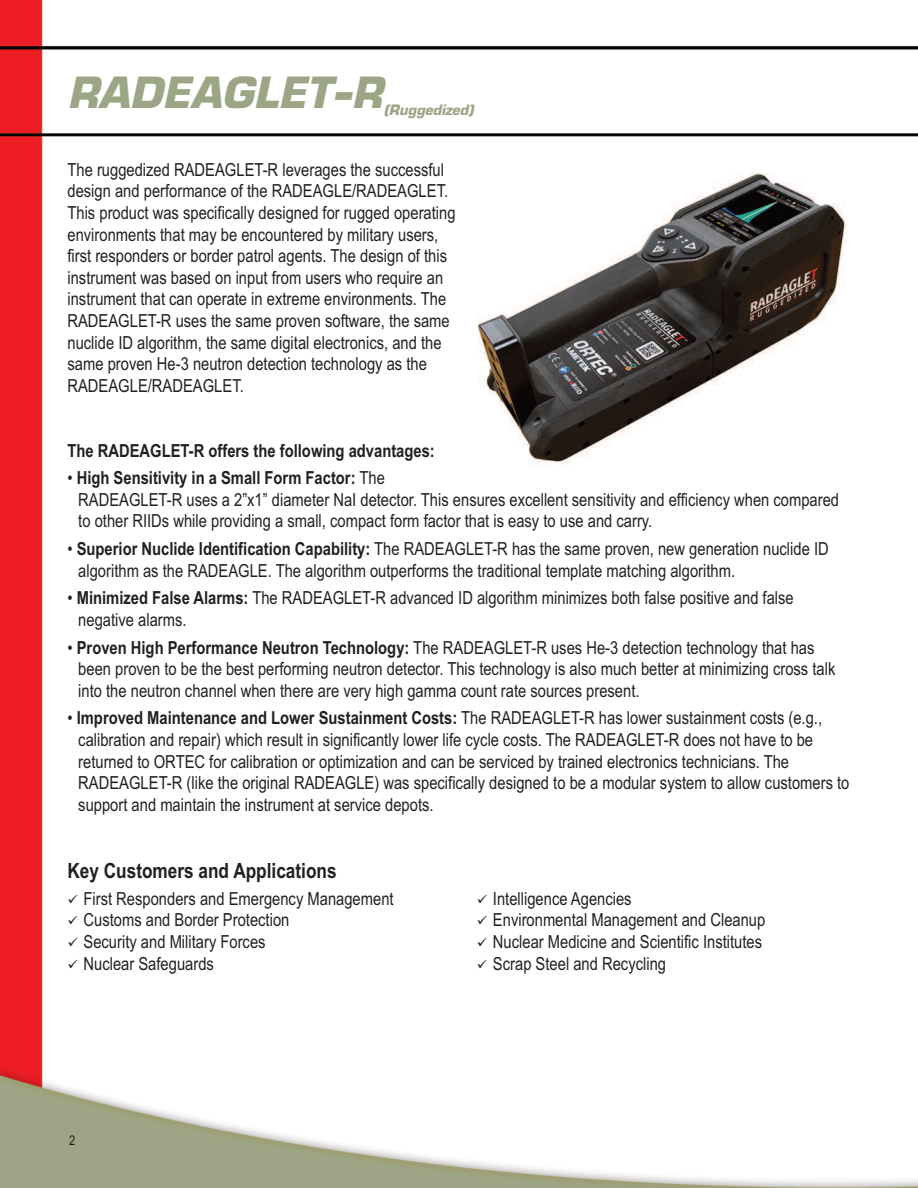
<style>
.page{position:relative;width:918px;height:1188px;background:#fff}
.page>*{position:absolute;margin:0;border:0;box-sizing:border-box;transform-origin:0 0}
.t1{font:45px "EGG Eurostile";color:#9ca686}
.t2{font:700 21px "Arial Narrow";color:#231f20}
.t3{font:18px/21.6px "Arial Narrow";color:#231f20}
.t4{font:700 18px "Arial Narrow";color:#231f20}
.t5{font:15px "EGG Eurostile";color:#9ca686}
.t6{font:13.5px "Arial Narrow";color:#231f20}
.s1{font-weight:700}
</style>
<div class="page">
<img style="left:0;top:0;width:918px;height:1188px">
<img style="left:469px;top:163px;width:381px;height:305px">
<h1 class="t1" style="left:68px;top:66px;width:317px">RADEAGLET-R</h1>
<p class="t5" style="left:384px;top:101px;width:92px">(Ruggedized)</p>
<p class="t3" style="left:67px;top:159px;width:390px">The ruggedized RADEAGLET-R leverages the successful design and performance of the RADEAGLE/RADEAGLET.<br>This product was specifically designed for rugged operating environments that may be encountered by military users, first responders or border patrol agents. The design of this instrument was based on input from users who require an instrument that can operate in extreme environments. The RADEAGLET-R uses the same proven software, the same nuclide ID algorithm, the same digital electronics, and the same proven He-3 neutron detection technology as the RADEAGLE/RADEAGLET.</p>
<p class="t4" style="left:67px;top:440px;width:369px">The RADEAGLET-R offers the following advantages:</p>
<p class="t3" style="left:78px;top:467px;width:762px;text-indent:-11px">• <span class="s1">High Sensitivity in a Small Form Factor:</span> The<br>RADEAGLET-R uses a 2”x1” diameter NaI detector. This ensures excellent sensitivity and efficiency when compared to other RIIDs while providing a small, compact form factor that is easy to use and carry.</p>
<p class="t3" style="left:78px;top:538px;width:752px;text-indent:-11px">• <span class="s1">Superior Nuclide Identification Capability:</span> The RADEAGLET-R has the same proven, new generation nuclide ID algorithm as the RADEAGLE. The algorithm outperforms the traditional template matching algorithm.</p>
<p class="t3" style="left:78px;top:587px;width:717px;text-indent:-11px">• <span class="s1">Minimized False Alarms:</span> The RADEAGLET-R advanced ID algorithm minimizes both false positive and false negative alarms.</p>
<p class="t3" style="left:78px;top:637px;width:759px;text-indent:-11px">• <span class="s1">Proven High Performance Neutron Technology:</span> The RADEAGLET-R uses He-3 detection technology that has been proven to be the best performing neutron detector. This technology is also much better at minimizing cross talk into the neutron channel when there are very high gamma count rate sources present.</p>
<p class="t3" style="left:78px;top:707px;width:773px;text-indent:-11px">• <span class="s1">Improved Maintenance and Lower Sustainment Costs:</span> The RADEAGLET-R has lower sustainment costs (e.g., calibration and repair) which result in significantly lower life cycle costs. The RADEAGLET-R does not have to be returned to ORTEC for calibration or optimization and can be serviced by trained electronics technicians. The RADEAGLET-R (like the original RADEAGLE) was specifically designed to be a modular system to allow customers to support and maintain the instrument at service depots.</p>
<p class="t2" style="left:67px;top:858px;width:271px">Key Customers and Applications</p>
<p class="t3" style="left:68px;top:888px;width:328px">✓ First Responders and Emergency Management</p>
<p class="t3" style="left:68px;top:909px;width:223px">✓ Customs and Border Protection</p>
<p class="t3" style="left:68px;top:931px;width:200px">✓ Security and Military Forces</p>
<p class="t3" style="left:68px;top:953px;width:148px">✓ Nuclear Safeguards</p>
<p class="t6" style="left:69px;top:1133px;width:8px">2</p>
<p class="t3" style="left:477px;top:888px;width:156px">✓ Intelligence Agencies</p>
<p class="t3" style="left:477px;top:909px;width:290px">✓ Environmental Management and Cleanup</p>
<p class="t3" style="left:477px;top:931px;width:287px">✓ Nuclear Medicine and Scientific Institutes</p>
<p class="t3" style="left:477px;top:953px;width:191px">✓ Scrap Steel and Recycling</p>
</div>
